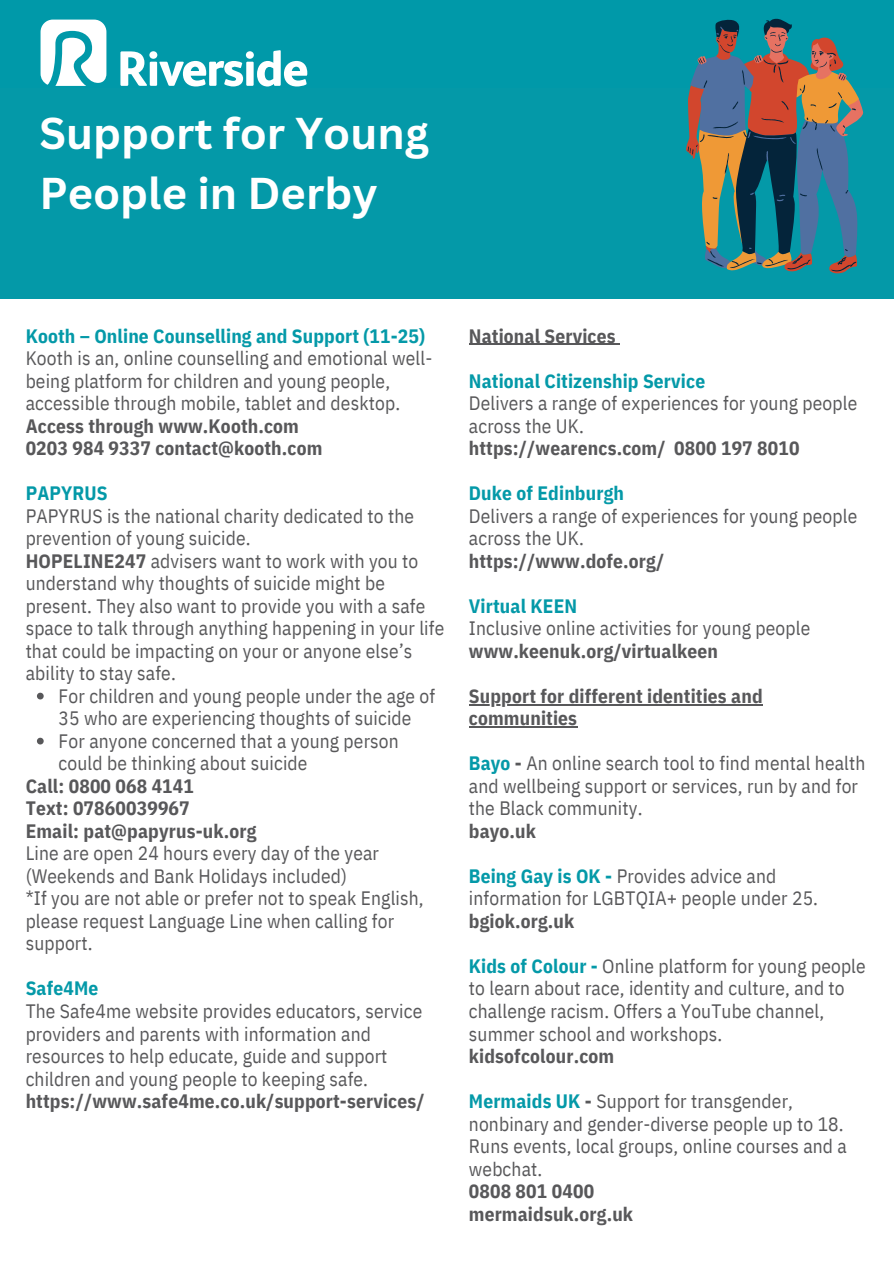
<style>
.page{position:relative;width:894px;height:1264px;background:#fff}
.page>*{position:absolute;margin:0;border:0;box-sizing:border-box;transform-origin:0 0}
.t1{font:700 43.35px/59.7px "Canva Sans";color:#fff}
.t2{font:19.35px/22.5px "IBM Plex Sans Cond";letter-spacing:.01em;color:#58585a}
.t3{font:700 19.35px/22.5px "IBM Plex Sans Cond";letter-spacing:.01em;color:#58585a}
.t4{font:700 19.35px "IBM Plex Sans Cond";letter-spacing:.01em;color:#0499a8}
.s1{font-weight:700}
.s2{font-weight:700;color:#0499a8}
</style>
<div class="page">
<div style="left:0;top:0;width:893px;height:139px;background:#0099a9"></div>
<svg style="left:120px;top:50px;width:187px;height:36px"></svg>
<svg style="left:41px;top:20px;width:65px;height:66px"></svg>
<div style="left:0;top:88px;width:893px;height:211px;background:#0499a8"></div>
<svg style="left:686px;top:18px;width:177px;height:256px"></svg>
<svg style="left:37px;top:692px;width:7px;height:7px"></svg>
<svg style="left:37px;top:737px;width:7px;height:7px"></svg>
<hr style="left:469px;top:344px;width:146px;height:1px;background:#58585a">
<hr style="left:469px;top:704px;width:293px;height:1px;background:#58585a">
<hr style="left:469px;top:726px;width:108px;height:1px;background:#58585a">
<p class="t1" style="left:39px;top:102px;width:391px">Support for Young<br>People in Derby</p>
<p class="t4" style="left:26px;top:323px;width:401px">Kooth – Online Counselling and Support (11-25)</p>
<h1 class="t2" style="left:26px;top:346px;width:408px">Kooth is an, online counselling and emotional well&shy;being platform for children and young people, accessible through mobile, tablet and desktop.</h1>
<p class="t3" style="left:26px;top:414px;width:275px">Access through www.Kooth.com</p>
<p class="t3" style="left:26px;top:436px;width:298px">0203 984 9337 contact@kooth.com</p>
<p class="t4" style="left:26px;top:480px;width:83px">PAPYRUS</p>
<p class="t2" style="left:26px;top:504px;width:390px">PAPYRUS is the national charity dedicated to the prevention of young suicide.</p>
<p class="t2" style="left:26px;top:549px;width:420px"><span class="s1">HOPELINE247</span> advisers want to work with you to understand why thoughts of suicide might be present. They also want to provide you with a safe space to talk through anything happening in your life that could be impacting on your or anyone else’s ability to stay safe.</p>
<p class="t2" style="left:59px;top:684px;width:378px">For children and young people under the age of<br>35 who are experiencing thoughts of suicide</p>
<p class="t2" style="left:59px;top:729px;width:341px">For anyone concerned that a young person could be thinking about suicide</p>
<p class="t3" style="left:26px;top:774px;width:170px">Call: 0800 068 4141</p>
<p class="t3" style="left:26px;top:796px;width:165px">Text: 07860039967</p>
<p class="t3" style="left:26px;top:819px;width:232px">Email: pat@papyrus-uk.org</p>
<p class="t2" style="left:26px;top:841px;width:355px">Line are open 24 hours every day of the year (Weekends and Bank Holidays included)</p>
<p class="t2" style="left:26px;top:886px;width:399px">*If you are not able or prefer not to speak English, please request Language Line when calling for support.</p>
<p class="t4" style="left:26px;top:975px;width:74px">Safe4Me</p>
<p class="t2" style="left:26px;top:999px;width:398px">The Safe4me website provides educators, service providers and parents with information and resources to help educate, guide and support children and young people to keeping safe.</p>
<p class="t3" style="left:26px;top:1089px;width:400px">https://www.safe4me.co.uk/support-services/</p>
<p class="t3" style="left:469px;top:324px;width:148px">National Services</p>
<p class="t4" style="left:469px;top:368px;width:238px">National Citizenship Service</p>
<h2 class="t2" style="left:469px;top:391px;width:390px">Delivers a range of experiences for young people across the UK.</h2>
<p class="t3" style="left:469px;top:436px;width:332px">https://wearencs.com/ 0800 197 8010</p>
<p class="t4" style="left:469px;top:480px;width:156px">Duke of Edinburgh</p>
<p class="t2" style="left:469px;top:504px;width:390px">Delivers a range of experiences for young people across the UK.</p>
<p class="t3" style="left:469px;top:549px;width:197px">https://www.dofe.org/</p>
<p class="t4" style="left:469px;top:593px;width:110px">Virtual KEEN</p>
<p class="t2" style="left:469px;top:616px;width:343px">Inclusive online activities for young people</p>
<p class="t3" style="left:469px;top:639px;width:250px">www.keenuk.org/virtualkeen</p>
<p class="t3" style="left:469px;top:684px;width:295px">Support for different identities and communities</p>
<p class="t2" style="left:469px;top:751px;width:398px"><span class="s2">Bayo</span> <span class="s1">-</span> An online search tool to find mental health and wellbeing support or services, run by and for the Black community.</p>
<h2 class="t3" style="left:469px;top:819px;width:69px">bayo.uk</h2>
<p class="t2" style="left:469px;top:864px;width:350px"><span class="s2">Being Gay is OK -</span> Provides advice and information for LGBTQIA+ people under 25.</p>
<p class="t3" style="left:469px;top:909px;width:107px">bgiok.org.uk</p>
<p class="t2" style="left:469px;top:954px;width:398px"><span class="s2">Kids of Colour -</span> Online platform for young people to learn about race, identity and culture, and to challenge racism. Offers a YouTube channel, summer school and workshops.</p>
<p class="t3" style="left:469px;top:1044px;width:147px">kidsofcolour.com</p>
<p class="t2" style="left:469px;top:1089px;width:379px"><span class="s2">Mermaids UK</span> <span class="s1">-</span> Support for transgender, nonbinary and gender-diverse people up to 18.<br>Runs events, local groups, online courses and a webchat.</p>
<p class="t3" style="left:469px;top:1179px;width:127px">0808 801 0400</p>
<p class="t3" style="left:469px;top:1201px;width:166px">mermaidsuk.org.uk</p>
</div>
